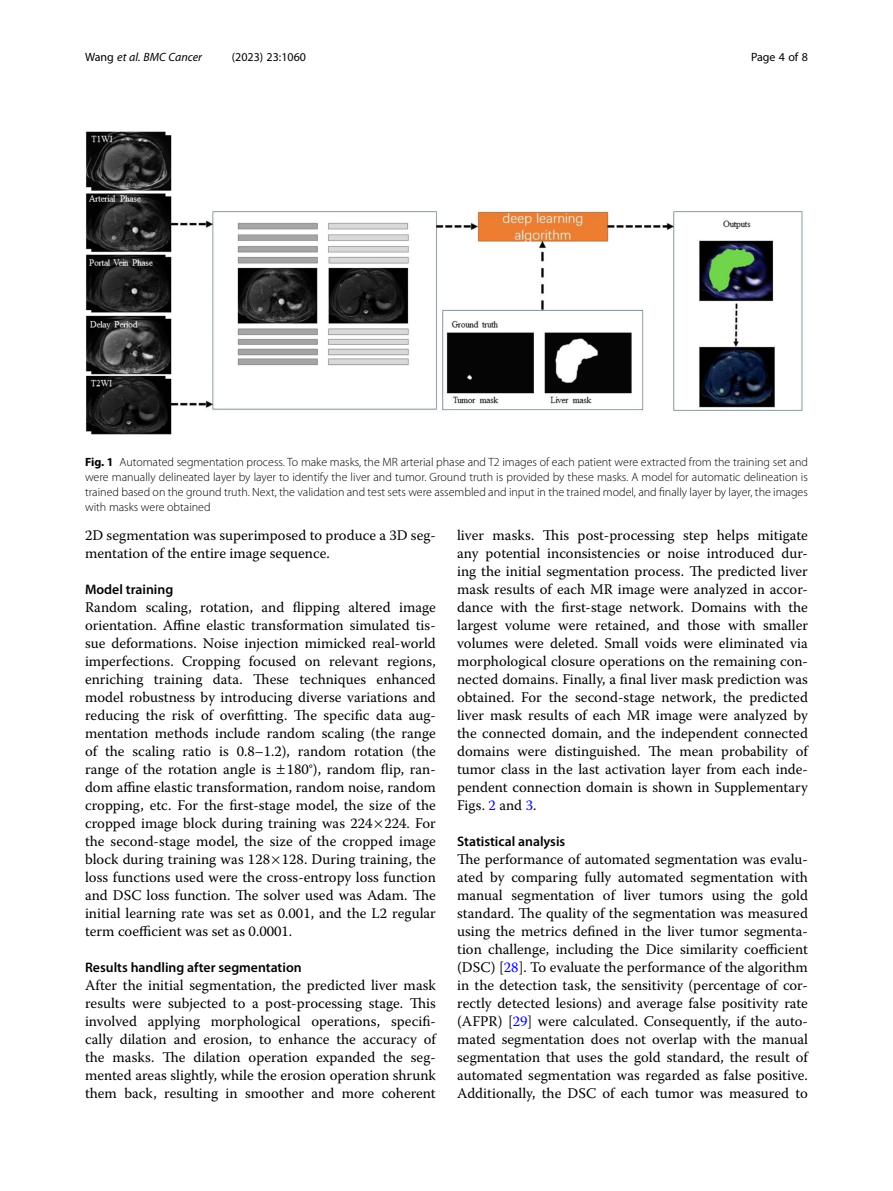
<style>
.page{position:relative;width:893px;height:1191px;background:#fff}
.page>*{position:absolute;margin:0;border:0;box-sizing:border-box;transform-origin:0 0}
.Body_Text{font:14.7px/18px "Warnock Pro";color:#000;text-align:justify}
.Head_2{font:600 13.8px "Myriad Pro";color:#000}
.Figure_Caption{font:300 12px/15px "Myriad Pro";color:#000;text-align:justify}
.t1{font:12px "Myriad Pro";color:#000}
.t2{font:italic 12px "Myriad Pro";color:#000}
.s1{font-style:normal}
.s2{font-weight:700}
.s3{color:#00f}
</style>
<div class="page">
<img style="left:85px;top:131px;width:718px;height:304px">
<p class="t2" style="left:85px;top:50px;width:118px"><span class="s1">Wang</span> et al. BMC Cancer</p>
<p class="t1" style="left:232px;top:50px;width:76px">(2023) 23:1060</p>
<p class="t1" style="left:751px;top:50px;width:58px">Page 4 of 8</p>
<p class="Figure_Caption" style="left:85px;top:455px;width:724px"><span class="s2">Fig. 1</span> Automated segmentation process. To make masks, the MR arterial phase and T2 images of each patient were extracted from the training set and were manually delineated layer by layer to identify the liver and tumor. Ground truth is provided by these masks. A model for automatic delineation is trained based on the ground truth. Next, the validation and test sets were assembled and input in the trained model, and finally layer by layer, the images with masks were obtained</p>
<p class="Body_Text" style="left:85px;top:526px;width:352px">2D segmentation was superimposed to produce a 3D seg&shy;mentation of the entire image sequence.</p>
<p class="Head_2" style="left:85px;top:581px;width:90px">Model training</p>
<p class="Body_Text" style="left:85px;top:598px;width:352px">Random scaling, rotation, and flipping altered image orientation. Affine elastic transformation simulated tis&shy;sue deformations. Noise injection mimicked real-world imperfections. Cropping focused on relevant regions, enriching training data. These techniques enhanced model robustness by introducing diverse variations and reducing the risk of overfitting. The specific data aug&shy;mentation methods include random scaling (the range of the scaling ratio is 0.8–1.2), random rotation (the range of the rotation angle is 180°), random flip, ran&shy;dom affine elastic transformation, random noise, random cropping, etc. For the first-stage model, the size of the cropped image block during training was 224 224. For the second-stage model, the size of the cropped image block during training was 128 128. During training, the loss functions used were the cross-entropy loss function and DSC loss function. The solver used was Adam. The initial learning rate was set as 0.001, and the L2 regular term coefficient was set as 0.0001.</p>
<p class="Head_2" style="left:85px;top:959px;width:218px">Results handling after segmentation</p>
<p class="Body_Text" style="left:85px;top:976px;width:352px">After the initial segmentation, the predicted liver mask results were subjected to a post-processing stage. This involved applying morphological operations, specifi&shy;cally dilation and erosion, to enhance the accuracy of the masks. The dilation operation expanded the seg&shy;mented areas slightly, while the erosion operation shrunk them back, resulting in smoother and more coherent</p>
<p class="Body_Text" style="left:457px;top:526px;width:352px">liver masks. This post-processing step helps mitigate any potential inconsistencies or noise introduced dur&shy;ing the initial segmentation process. The predicted liver mask results of each MR image were analyzed in accor&shy;dance with the first-stage network. Domains with the largest volume were retained, and those with smaller volumes were deleted. Small voids were eliminated via morphological closure operations on the remaining con&shy;nected domains. Finally, a final liver mask prediction was obtained. For the second-stage network, the predicted liver mask results of each MR image were analyzed by the connected domain, and the independent connected domains were distinguished. The mean probability of tumor class in the last activation layer from each inde&shy;pendent connection domain is shown in Supplementary Figs. <span class="s3">2</span> and <span class="s3">3</span>.</p>
<p class="Head_2" style="left:457px;top:833px;width:110px">Statistical analysis</p>
<p class="Body_Text" style="left:457px;top:850px;width:352px">The performance of automated segmentation was evalu&shy;ated by comparing fully automated segmentation with manual segmentation of liver tumors using the gold standard. The quality of the segmentation was measured using the metrics defined in the liver tumor segmenta&shy;tion challenge, including the Dice similarity coefficient (DSC) [<span class="s3">28</span>]. To evaluate the performance of the algorithm in the detection task, the sensitivity (percentage of cor&shy;rectly detected lesions) and average false positivity rate (AFPR) [<span class="s3">29</span>] were calculated. Consequently, if the auto&shy;mated segmentation does not overlap with the manual segmentation that uses the gold standard, the result of automated segmentation was regarded as false positive.<br>Additionally, the DSC of each tumor was measured to</p>
</div>
